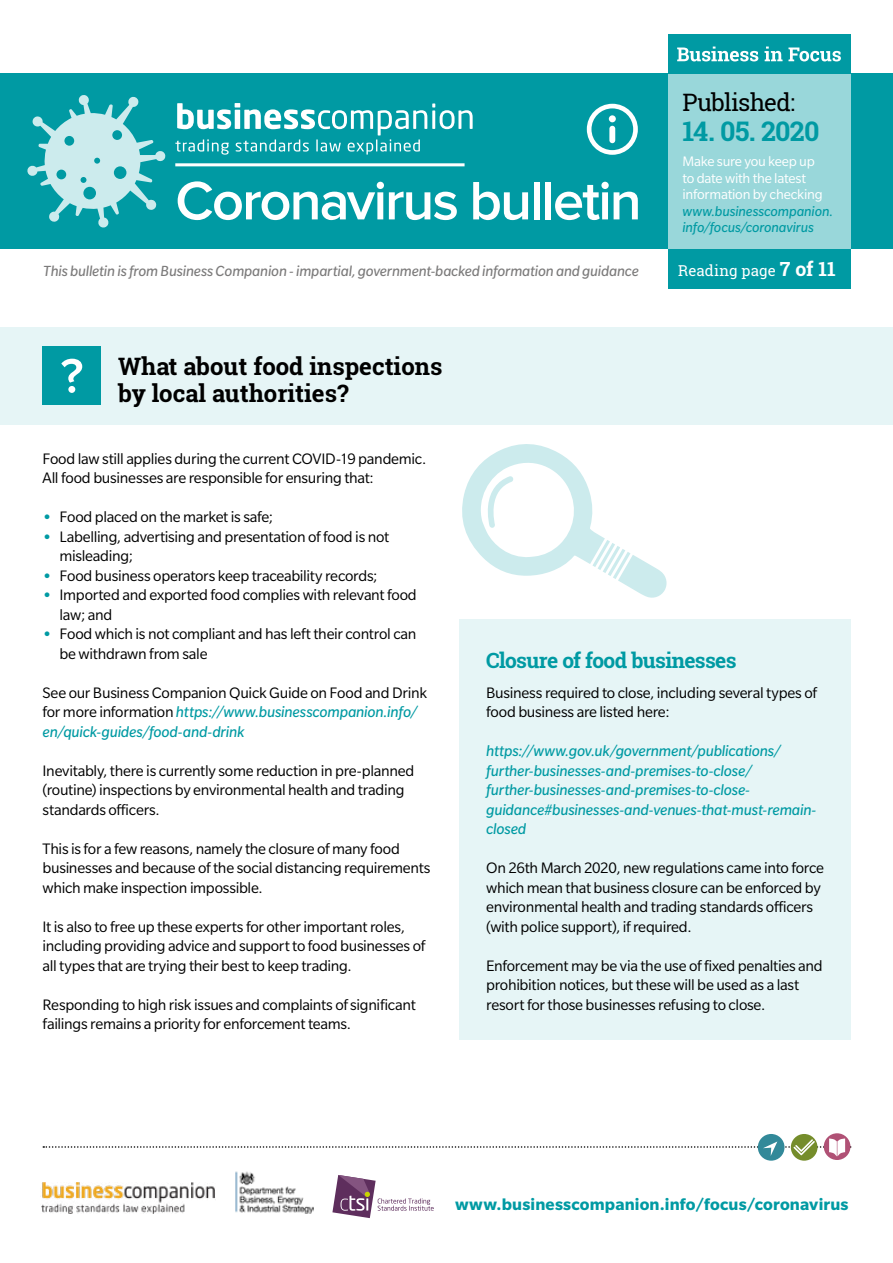
<style>
.page{position:relative;width:893px;height:1263px;background:#fff}
.page>*{position:absolute;margin:0;border:0;box-sizing:border-box;transform-origin:0 0}
.t1{font:600 56.1px "Proxima Nova";letter-spacing:-.035em;color:#fff}
.t2{font:700 27px "Roboto Slab";letter-spacing:-.03em;color:#009aa3}
.t3{font:700 24px/27px "Roboto Slab";color:#000}
.t4{font:24px "Roboto Slab";letter-spacing:-.03em;color:#000}
.t5{font:700 21px "Roboto Slab";letter-spacing:-.035em;color:#009aa3}
.t6{font:700 17.7px "Slate Pro";letter-spacing:.01em;color:#009aa3}
.t7{font:16.5px/19.5px "Slate Pro";letter-spacing:-.015em;color:#000}
.t8{font:italic 16.5px/19.5px "Slate Pro";letter-spacing:-.01em;color:#009aa3}
.t9{font:italic 15.9px "Slate Pro";letter-spacing:-.01em;color:#7c7b7b}
.t10{font:15px/16.5px "Slate Pro";letter-spacing:-.015em;color:#fff}
.t11{font:italic 15px/16.5px "Slate Pro";letter-spacing:-.005em;color:#009aa3}
.t12{font:15px "Roboto Slab";letter-spacing:.01em;color:#fff}
.s1{font-weight:700;font-size:19.5px}
.s2{font-weight:700;color:#009aa3}
.s3{font-style:italic;color:#009aa3}
</style>
<div class="page">
<div style="left:0;top:74px;width:893px;height:175px;background:#009aa3"></div>
<svg style="left:27px;top:95px;width:138px;height:133px"></svg>
<svg style="left:175px;top:103px;width:298px;height:52px"></svg>
<hr style="left:175px;top:163px;width:290px;height:3px;background:#fff">
<svg style="left:587px;top:104px;width:51px;height:51px"></svg>
<div style="left:609px;top:115px;width:7px;height:7px;background:#fff;border-radius:50%"></div>
<svg style="left:332px;top:1175px;width:102px;height:43px"></svg>
<img style="left:235px;top:1171px;width:78px;height:42px">
<img style="left:41px;top:1183px;width:175px;height:30px">
<div style="left:791px;top:1134px;width:26px;height:27px;background:#758d2b;border-radius:50%"></div>
<svg style="left:824px;top:1133px;width:26px;height:27px"></svg>
<div style="left:758px;top:1134px;width:26px;height:27px;background:#328999;border-radius:50%"></div>
<svg style="left:43px;top:1138px;width:808px;height:18px"></svg>
<div style="left:668px;top:249px;width:182px;height:39px;background:#009aa3"></div>
<div style="left:668px;top:74px;width:182px;height:175px;background:#99d7da"></div>
<div style="left:668px;top:35px;width:182px;height:39px;background:#009aa3"></div>
<svg style="left:677px;top:47px;width:164px;height:14px"></svg>
<div style="left:0;top:327px;width:893px;height:98px;background:#e6f5f6"></div>
<div style="left:43px;top:346px;width:58px;height:59px;background:#009aa3"></div>
<svg style="left:61px;top:359px;width:21px;height:34px"></svg>
<div style="left:459px;top:620px;width:391px;height:420px;background:#e6f5f6"></div>
<svg style="left:462px;top:444px;width:205px;height:154px"></svg>
<h1 class="t1" style="left:175px;top:175px;width:468px">Coronavirus bulletin</h1>
<p class="t9" style="left:44px;top:263px;width:597px">This bulletin is from Business Companion - impartial, government-backed information and guidance</p>
<h3 class="t3" style="left:118px;top:352px;width:326px">What about food inspections by local authorities?</h3>
<h3 class="t4" style="left:682px;top:86px;width:114px">Published:</h3>
<h2 class="t2" style="left:682px;top:113px;width:138px">14. 05. 2020</h2>
<p class="t10" style="left:682px;top:153px;width:142px">Make sure you keep up to date with the latest information by checking</p>
<p class="t11" style="left:682px;top:203px;width:152px">www.businesscompanion. info/focus/coronavirus</p>
<p class="t12" style="left:678px;top:261px;width:159px">Reading page <span class="s1">7 of 11</span></p>
<p class="t7" style="left:43px;top:448px;width:385px">Food law still applies during the current COVID-19 pandemic.<br>All food businesses are responsible for ensuring that:</p>
<p class="t7" style="left:43px;top:507px;width:232px"><span class="s2">•</span> Food placed on the market is safe;</p>
<p class="t7" style="left:60px;top:526px;width:331px;text-indent:-17px"><span class="s2">•</span> Labelling, advertising and presentation of food is not misleading;</p>
<p class="t7" style="left:43px;top:565px;width:336px"><span class="s2">•</span> Food business operators keep traceability records;</p>
<p class="t7" style="left:60px;top:585px;width:359px;text-indent:-17px"><span class="s2">•</span> Imported and exported food complies with relevant food law; and</p>
<p class="t7" style="left:60px;top:624px;width:358px;text-indent:-17px"><span class="s2">•</span> Food which is not compliant and has left their control can be withdrawn from sale</p>
<p class="t7" style="left:43px;top:682px;width:386px">See our Business Companion Quick Guide on Food and Drink for more information <span class="s3">https://www.businesscompanion.info/ en/quick-guides/food-and-drink</span></p>
<p class="t7" style="left:43px;top:761px;width:373px">Inevitably, there is currently some reduction in pre-planned (routine) inspections by environmental health and trading standards officers.</p>
<p class="t7" style="left:43px;top:839px;width:389px">This is for a few reasons, namely the closure of many food businesses and because of the social distancing requirements which make inspection impossible.</p>
<p class="t7" style="left:43px;top:917px;width:384px">It is also to free up these experts for other important roles, including providing advice and support to food businesses of all types that are trying their best to keep trading.</p>
<p class="t7" style="left:43px;top:995px;width:375px">Responding to high risk issues and complaints of significant failings remains a priority for enforcement teams.</p>
<p class="t5" style="left:486px;top:646px;width:252px">Closure of food businesses</p>
<p class="t7" style="left:486px;top:682px;width:332px">Business required to close, including several types of food business are listed here:</p>
<p class="t8" style="left:486px;top:741px;width:332px">https://www.gov.uk/government/publications/ further-businesses-and-premises-to-close/ further-businesses-and-premises-to-close&shy;guidance#businesses-and-venues-that-must-remain&shy;closed</p>
<p class="t7" style="left:486px;top:858px;width:339px">On 26th March 2020, new regulations came into force which mean that business closure can be enforced by environmental health and trading standards officers (with police support), if required.</p>
<p class="t7" style="left:486px;top:955px;width:338px">Enforcement may be via the use of fixed penalties and prohibition notices, but these will be used as a last resort for those businesses refusing to close.</p>
<p class="t6" style="left:455px;top:1194px;width:395px">www.businesscompanion.info/focus/coronavirus</p>
</div>
